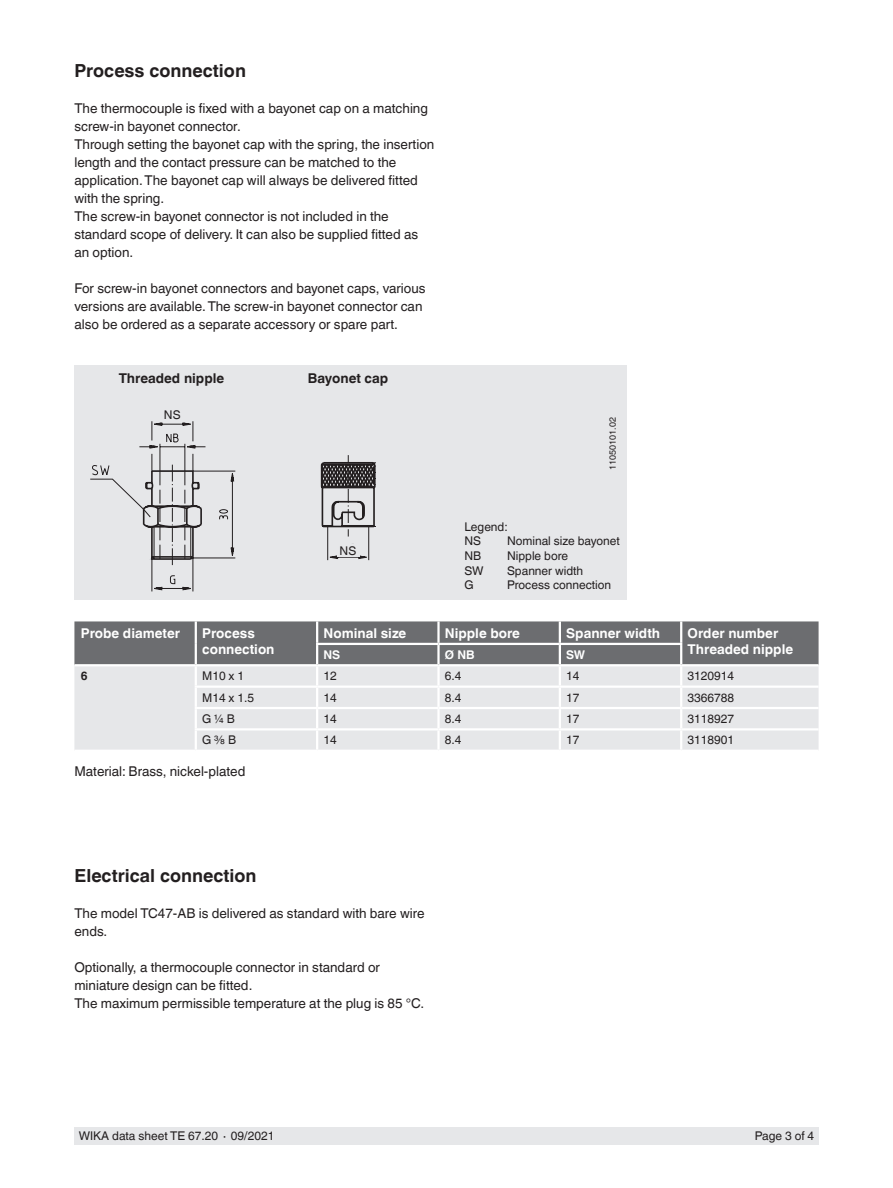
<style>
.page{position:relative;width:893px;height:1188px;background:#fff}
.page>*{position:absolute;margin:0;border:0;box-sizing:border-box;transform-origin:0 0}
.t1{font:700 18px "Helvetica World";color:#231f20}
.t2{font:13.5px/18px "Helvetica World";color:#231f20}
.t3{font:700 13.5px/16.5px "Helvetica World";color:#fff}
.t4{font:700 13.5px "Helvetica World";color:#231f20}
.t5{font:12px/14.5px "Helvetica World";color:#231f20}
.t6{font:700 12px "Helvetica World";color:#fff}
.t7{font:700 12px "Helvetica World";color:#231f20}
.t8{font:9px "Helvetica World";color:#231f20}
</style>
<div class="page">
<div style="left:74px;top:1128px;width:745px;height:17px;background:#e6e7e9"></div>
<div style="left:74px;top:365px;width:553px;height:235px;background:#e6e7e9"></div>
<div style="left:74px;top:666px;width:745px;height:84px;background:#e6e7e9"></div>
<hr style="left:195px;top:666px;width:2px;height:20px;background:#fff">
<hr style="left:316px;top:666px;width:2px;height:20px;background:#fff">
<hr style="left:437px;top:666px;width:3px;height:20px;background:#fff">
<hr style="left:559px;top:666px;width:2px;height:20px;background:#fff">
<hr style="left:680px;top:666px;width:2px;height:20px;background:#fff">
<hr style="left:195px;top:686px;width:122px;height:2px;background:#fff">
<hr style="left:317px;top:686px;width:121px;height:2px;background:#fff">
<hr style="left:438px;top:686px;width:122px;height:2px;background:#fff">
<hr style="left:437px;top:688px;width:3px;height:19px;background:#fff">
<hr style="left:560px;top:686px;width:121px;height:2px;background:#fff">
<hr style="left:681px;top:686px;width:138px;height:2px;background:#fff">
<hr style="left:195px;top:707px;width:122px;height:2px;background:#fff">
<hr style="left:317px;top:707px;width:121px;height:2px;background:#fff">
<hr style="left:438px;top:707px;width:122px;height:2px;background:#fff">
<hr style="left:437px;top:709px;width:3px;height:19px;background:#fff">
<hr style="left:560px;top:707px;width:121px;height:2px;background:#fff">
<hr style="left:681px;top:707px;width:138px;height:2px;background:#fff">
<hr style="left:195px;top:728px;width:122px;height:3px;background:#fff">
<svg style="left:195px;top:688px;width:2px;height:62px"></svg>
<hr style="left:317px;top:728px;width:121px;height:3px;background:#fff">
<svg style="left:316px;top:688px;width:2px;height:62px"></svg>
<hr style="left:438px;top:728px;width:122px;height:3px;background:#fff">
<hr style="left:437px;top:731px;width:3px;height:19px;background:#fff">
<hr style="left:560px;top:728px;width:121px;height:3px;background:#fff">
<svg style="left:559px;top:688px;width:2px;height:62px"></svg>
<hr style="left:681px;top:728px;width:138px;height:3px;background:#fff">
<svg style="left:680px;top:688px;width:2px;height:62px"></svg>
<svg style="left:74px;top:621px;width:745px;height:44px;background:#757678"></svg>
<hr style="left:196px;top:664px;width:121px;height:2px;background:#fff">
<hr style="left:195px;top:621px;width:2px;height:23px;background:#fff">
<hr style="left:195px;top:644px;width:2px;height:20px;background:#fff">
<hr style="left:74px;top:664px;width:122px;height:2px;background:#fff">
<svg style="left:90px;top:421px;width:259px;height:171px"></svg>
<svg style="left:94px;top:460px;width:281px;height:105px"></svg>
<h1 class="t1" style="left:74px;top:60px;width:173px">Process connection</h1>
<p class="t2" style="left:74px;top:99px;width:361px">The thermocouple is fixed with a bayonet cap on a matching screw-in bayonet connector.<br>Through setting the bayonet cap with the spring, the insertion length and the contact pressure can be matched to the application. The bayonet cap will always be delivered fitted with the spring.<br>The screw-in bayonet connector is not included in the standard scope of delivery. It can also be supplied fitted as an option.</p>
<p class="t2" style="left:74px;top:279px;width:353px">For screw-in bayonet connectors and bayonet caps, various versions are available. The screw-in bayonet connector can also be ordered as a separate accessory or spare part.</p>
<p class="t4" style="left:119px;top:370px;width:107px">Threaded nipple</p>
<p class="t4" style="left:308px;top:370px;width:82px">Bayonet cap</p>
<p class="t5" style="left:164px;top:408px;width:18px">NS</p>
<p class="t5" style="left:340px;top:543px;width:18px">NS</p>
<p class="t8" style="left:607px;top:470px;width:54px;rotate:-90deg">11050101.02</p>
<p class="t5" style="left:464px;top:519px;width:45px">Legend:<br>NS</p>
<p class="t5" style="left:507px;top:534px;width:114px">Nominal size bayonet</p>
<p class="t5" style="left:464px;top:549px;width:18px">NB</p>
<p class="t5" style="left:507px;top:549px;width:63px">Nipple bore</p>
<p class="t5" style="left:464px;top:563px;width:21px">SW</p>
<p class="t5" style="left:507px;top:563px;width:78px">Spanner width</p>
<p class="t5" style="left:464px;top:578px;width:11px">G</p>
<p class="t5" style="left:507px;top:578px;width:106px">Process connection</p>
<p class="t3" style="left:81px;top:625px;width:101px">Probe diameter</p>
<p class="t3" style="left:202px;top:625px;width:74px">Process connection</p>
<p class="t3" style="left:324px;top:625px;width:84px">Nominal size</p>
<p class="t3" style="left:445px;top:625px;width:77px">Nipple bore</p>
<p class="t3" style="left:566px;top:625px;width:95px">Spanner width</p>
<p class="t3" style="left:688px;top:625px;width:107px">Order number<br>Threaded nipple</p>
<p class="t6" style="left:324px;top:648px;width:18px">NS</p>
<p class="t6" style="left:445px;top:648px;width:31px">Ø NB</p>
<p class="t6" style="left:566px;top:648px;width:21px">SW</p>
<p class="t7" style="left:81px;top:669px;width:8px">6</p>
<p class="t5" style="left:202px;top:669px;width:44px">M10 x 1</p>
<p class="t5" style="left:323px;top:669px;width:15px">12</p>
<p class="t5" style="left:445px;top:669px;width:18px">6.4</p>
<p class="t5" style="left:566px;top:669px;width:15px">14</p>
<p class="t5" style="left:688px;top:669px;width:48px">3120914</p>
<p class="t5" style="left:202px;top:690px;width:54px">M14 x 1.5</p>
<p class="t5" style="left:323px;top:690px;width:15px">14</p>
<p class="t5" style="left:445px;top:690px;width:18px">8.4</p>
<p class="t5" style="left:566px;top:690px;width:15px">17</p>
<p class="t5" style="left:688px;top:690px;width:48px">3366788</p>
<p class="t5" style="left:202px;top:712px;width:34px">G ¼ B</p>
<p class="t5" style="left:323px;top:712px;width:15px">14</p>
<p class="t5" style="left:445px;top:712px;width:18px">8.4</p>
<p class="t5" style="left:566px;top:712px;width:15px">17</p>
<p class="t5" style="left:688px;top:712px;width:48px">3118927</p>
<p class="t5" style="left:202px;top:733px;width:36px">G ⅜ B</p>
<p class="t5" style="left:323px;top:733px;width:15px">14</p>
<p class="t5" style="left:445px;top:733px;width:18px">8.4</p>
<p class="t5" style="left:566px;top:733px;width:15px">17</p>
<p class="t5" style="left:687px;top:733px;width:48px">3118901</p>
<p class="t2" style="left:74px;top:762px;width:172px">Material: Brass, nickel-plated</p>
<h1 class="t1" style="left:74px;top:865px;width:184px">Electrical connection</h1>
<p class="t2" style="left:74px;top:904px;width:352px">The model TC47-AB is delivered as standard with bare wire ends.</p>
<p class="t2" style="left:74px;top:958px;width:351px">Optionally, a thermocouple connector in standard or miniature design can be fitted.<br>The maximum permissible temperature at the plug is 85 °C.</p>
<p class="t5" style="left:79px;top:1129px;width:197px">WIKA data sheet TE 67.20 ∙ 09/2021</p>
<p class="t5" style="left:755px;top:1129px;width:61px">Page 3 of 4</p>
</div>
